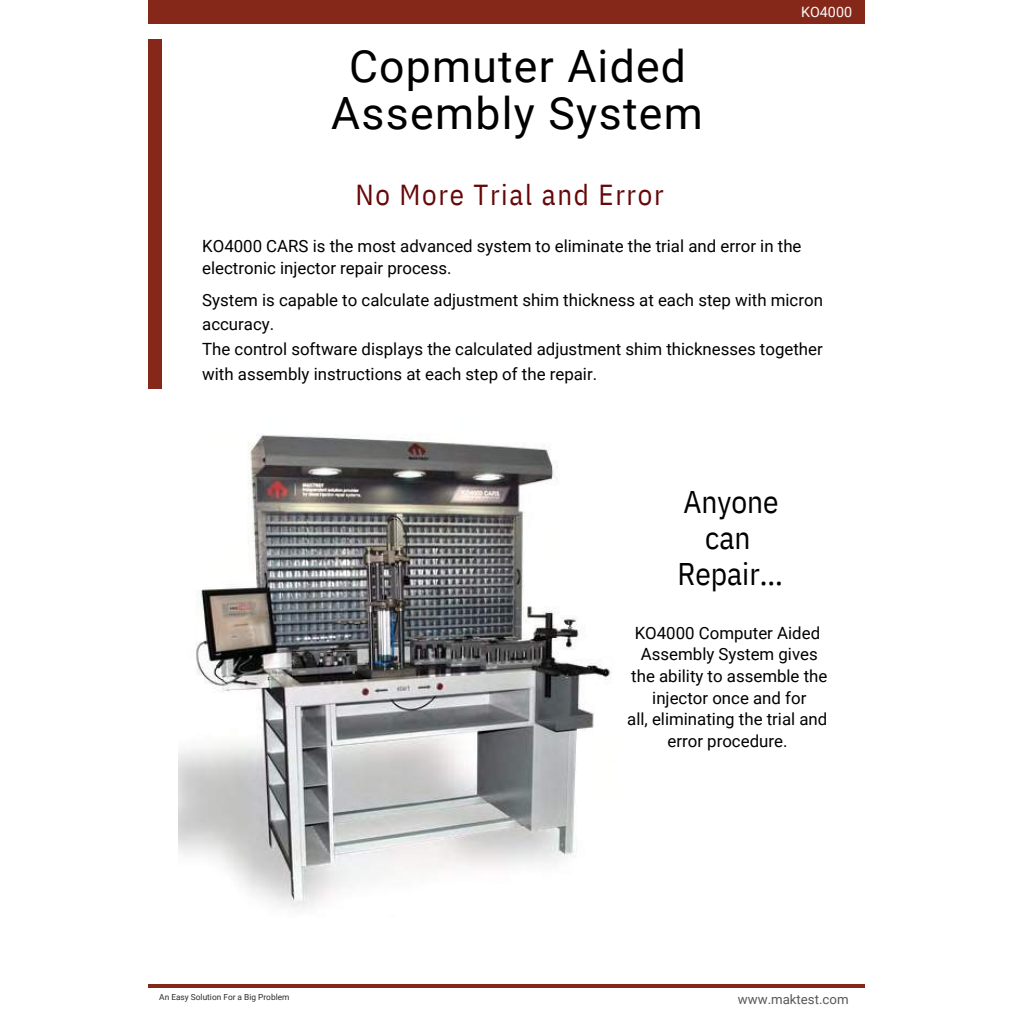
<style>
.page{position:relative;width:1013px;height:1013px;background:#fff}
.page>*{position:absolute;margin:0;border:0;box-sizing:border-box;transform-origin:0 0}
.t1{font:44.5px "Roboto";letter-spacing:.03em;color:#000}
.t2{font:31.25px/36.1px "IBM Plex Sans Cond";color:#000;text-align:center}
.t3{font:28.88px "IBM Plex Sans Cond";letter-spacing:.06em;color:#660808}
.t4{font:16.88px/21.6px "Roboto";color:#000}
.t5{font:14.25px "Roboto";color:#fcfafa}
.t6{font:13.25px "Roboto";color:#595858}
.t7{font:8.38px "Roboto";color:#2b2b2b}
</style>
<div class="page">
<div style="left:148px;top:40px;width:14px;height:349px;background:#862819"></div>
<img style="left:179px;top:434px;width:432px;height:475px">
<div style="left:148px;top:0;width:716px;height:24px;background:#862819"></div>
<hr style="left:148px;top:984px;width:716px;height:4px;background:#862819">
<h4 class="t1" style="left:349px;top:41px;width:338px">Copmuter Aided</h4>
<h1 class="t1" style="left:331px;top:87px;width:373px">Assembly System</h1>
<h3 class="t3" style="left:355px;top:175px;width:310px">No More Trial and Error</h3>
<h3 class="t5" style="left:801px;top:4px;width:52px">KO4000</h3>
<h1 class="t4" style="left:202px;top:236px;width:601px">KO4000 CARS is the most advanced system to eliminate the trial and error in the electronic injector repair process.</h1>
<h1 class="t4" style="left:202px;top:287px;width:622px;line-height:24.6px">System is capable to calculate adjustment shim thickness at each step with micron accuracy.<br>The control software displays the calculated adjustment shim thicknesses together with assembly instructions at each step of the repair.</h1>
<h2 class="t2" style="left:683px;top:483px;width:97px">Anyone can</h2>
<h3 class="t2" style="left:677px;top:555px;width:107px">Repair...</h3>
<h2 class="t4" style="left:634px;top:622px;width:187px">KO4000 Computer Aided</h2>
<h3 class="t4" style="left:631px;top:643px;width:198px;text-align:center">Assembly System gives the ability to assemble the injector once and for</h3>
<p class="t4" style="left:627px;top:708px;width:202px">all, eliminating the trial and</p>
<h2 class="t4" style="left:667px;top:730px;width:122px">error procedure.</h2>
<p class="t7" style="left:159px;top:992px;width:132px">An Easy Solution For a Big Problem</p>
<h3 class="t6" style="left:738px;top:991px;width:112px">www.maktest.com</h3>
</div>
